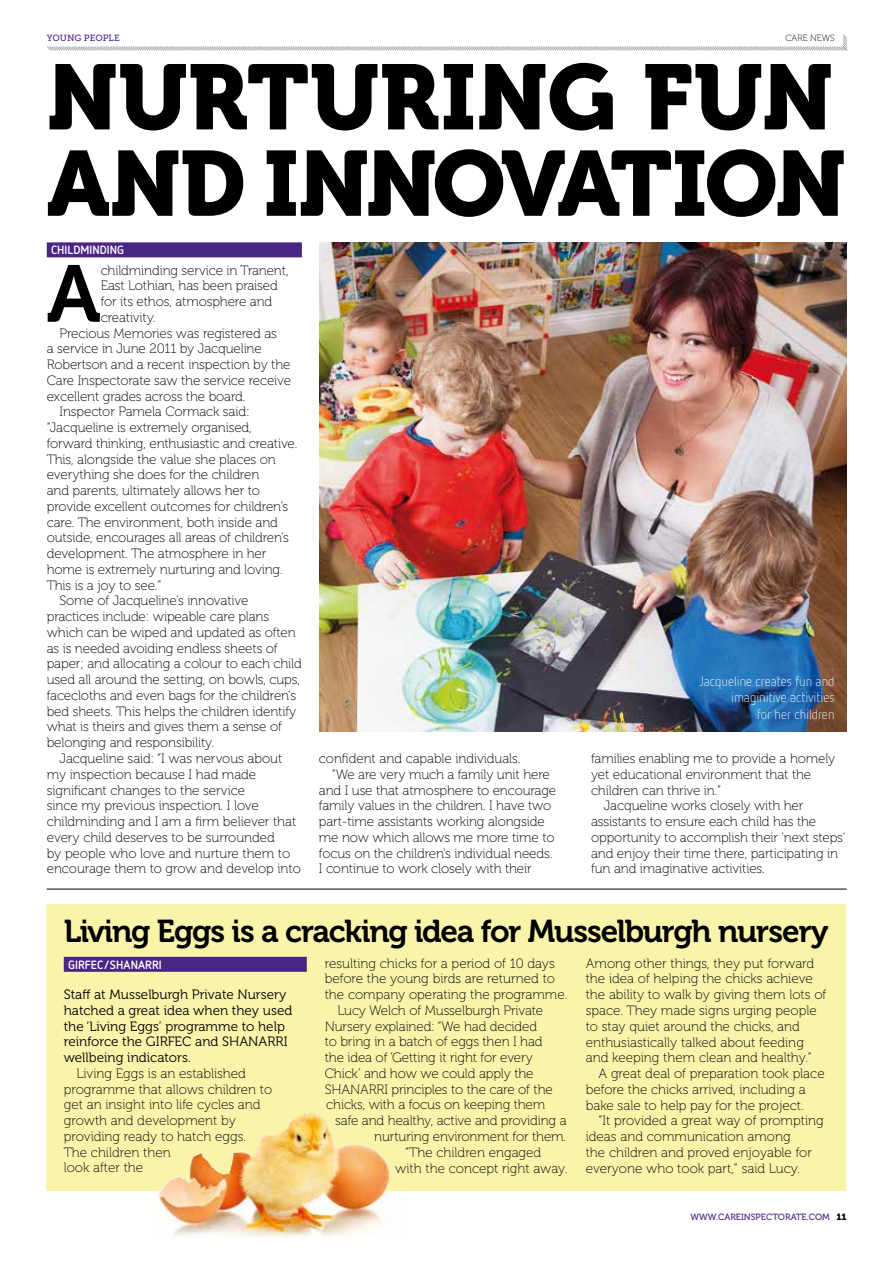
<style>
.page{position:relative;width:893px;height:1263px;background:#fff}
.page>*{position:absolute;margin:0;border:0;box-sizing:border-box;transform-origin:0 0}
.t1{font:91.5px/86.4px "Museo 900";letter-spacing:-.005em;color:#000}
.t2{font:80.1px "Museo 700";color:#000}
.t3{font:31.5px "Museo 700";letter-spacing:-.04em;color:#000}
.t4{font:13.5px/15.8px "Museo 100";letter-spacing:-.01em;color:#000}
.t5{font:13.5px/15.8px "Museo 300";color:#000}
.t6{font:300 13.5px/16.2px "Netto OT";color:#fff;text-align:right}
.t7{font:700 12px "Netto OT";letter-spacing:.01em;color:#fff}
.t8{font:9px "Museo 500";color:#4a2683}
.t9{font:9px "Museo Slab 500";color:#4a2683}
.t10{font:9px "Museo 100";color:#000}
.s1{font-family:"Museo 900";color:#000}
</style>
<div class="page">
<svg style="left:47px;top:34px;width:801px;height:17px"></svg>
<img style="left:158px;top:1191px;width:230px;height:46px">
<div style="left:47px;top:905px;width:799px;height:286px;background:#faf3aa"></div>
<div style="left:47px;top:242px;width:255px;height:15px;background:#4a2683"></div>
<img style="left:319px;top:242px;width:527px;height:489px">
<div style="left:64px;top:957px;width:243px;height:15px;background:#4a2683"></div>
<hr style="left:47px;top:889px;width:800px;height:1px;background:#000">
<img style="left:250px;top:1112px;width:61px;height:45px">
<p class="t9" style="left:47px;top:33px;width:74px">YOUNG PEOPLE</p>
<p class="t10" style="left:785px;top:33px;width:51px">CARE NEWS</p>
<h1 class="t1" style="left:47px;top:55px;width:801px">NURTURING FUN<br>AND INNOVATION</h1>
<p class="t7" style="left:51px;top:243px;width:74px">CHILDMINDING</p>
<h2 class="t2" style="left:47px;top:250px;width:55px">A</h2>
<p class="t4" style="left:101px;top:262px;width:189px">childminding service in Tranent,</p>
<p class="t4" style="left:101px;top:278px;width:179px">East Lothian, has been praised</p>
<p class="t4" style="left:101px;top:294px;width:173px">for its ethos, atmosphere and</p>
<p class="t4" style="left:101px;top:310px;width:56px">creativity.</p>
<p class="t4" style="left:60px;top:325px;width:219px">Precious Memories was registered as</p>
<p class="t4" style="left:47px;top:341px;width:217px">a service in June 2011 by Jacqueline</p>
<p class="t4" style="left:47px;top:357px;width:245px">Robertson and a recent inspection by the</p>
<p class="t4" style="left:47px;top:373px;width:246px">Care Inspectorate saw the service receive</p>
<p class="t4" style="left:47px;top:388px;width:200px">excellent grades across the board.</p>
<p class="t4" style="left:60px;top:404px;width:192px">Inspector Pamela Cormack said:</p>
<p class="t4" style="left:47px;top:420px;width:206px">“Jacqueline is extremely organised,</p>
<p class="t4" style="left:47px;top:436px;width:252px">forward thinking, enthusiastic and creative.</p>
<p class="t4" style="left:47px;top:451px;width:231px">This, alongside the value she places on</p>
<p class="t4" style="left:47px;top:467px;width:214px">everything she does for the children</p>
<p class="t4" style="left:47px;top:483px;width:215px">and parents, ultimately allows her to</p>
<p class="t4" style="left:47px;top:499px;width:243px">provide excellent outcomes for children’s</p>
<p class="t4" style="left:47px;top:514px;width:233px">care. The environment, both inside and</p>
<p class="t4" style="left:47px;top:530px;width:244px">outside, encourages all areas of children's</p>
<p class="t4" style="left:47px;top:546px;width:221px">development. The atmosphere in her</p>
<p class="t4" style="left:47px;top:562px;width:237px">home is extremely nurturing and loving.</p>
<p class="t4" style="left:47px;top:577px;width:116px">This is a joy to see.”</p>
<p class="t4" style="left:60px;top:593px;width:190px">Some of Jacqueline’s innovative</p>
<p class="t4" style="left:47px;top:609px;width:224px">practices include: wipeable care plans</p>
<p class="t4" style="left:47px;top:625px;width:250px">which can be wiped and updated as often</p>
<p class="t4" style="left:47px;top:640px;width:233px">as is needed avoiding endless sheets of</p>
<p class="t4" style="left:47px;top:656px;width:257px">paper; and allocating a colour to each child</p>
<p class="t4" style="left:47px;top:672px;width:255px">used all around the setting, on bowls, cups,</p>
<p class="t4" style="left:47px;top:688px;width:251px">facecloths and even bags for the children's</p>
<p class="t4" style="left:47px;top:703px;width:251px">bed sheets. This helps the children identify</p>
<p class="t4" style="left:47px;top:719px;width:237px">what is theirs and gives them a sense of</p>
<p class="t4" style="left:47px;top:735px;width:169px">belonging and responsibility.</p>
<p class="t4" style="left:60px;top:751px;width:224px">Jacqueline said: “I was nervous about</p>
<p class="t4" style="left:47px;top:766px;width:211px">my inspection because I had made</p>
<p class="t4" style="left:47px;top:782px;width:200px">significant changes to the service</p>
<p class="t4" style="left:47px;top:798px;width:214px">since my previous inspection. I love</p>
<p class="t4" style="left:47px;top:814px;width:251px">childminding and I am a firm believer that</p>
<p class="t4" style="left:47px;top:829px;width:230px">every child deserves to be surrounded</p>
<p class="t4" style="left:47px;top:845px;width:245px">by people who love and nurture them to</p>
<p class="t4" style="left:47px;top:861px;width:256px">encourage them to grow and develop into</p>
<p class="t4" style="left:319px;top:751px;width:203px">confident and capable individuals.</p>
<p class="t4" style="left:332px;top:766px;width:220px">“We are very much a family unit here</p>
<p class="t4" style="left:319px;top:782px;width:239px">and I use that atmosphere to encourage</p>
<p class="t4" style="left:319px;top:798px;width:234px">family values in the children. I have two</p>
<p class="t4" style="left:319px;top:814px;width:227px">part-time assistants working alongside</p>
<p class="t4" style="left:319px;top:830px;width:237px">me now which allows me more time to</p>
<p class="t4" style="left:319px;top:845px;width:235px">focus on the children's individual needs.</p>
<p class="t4" style="left:319px;top:861px;width:214px">I continue to work closely with their</p>
<p class="t6" style="left:699px;top:673px;width:137px">Jacqueline creates fun and imaginitive activities<br>for her children</p>
<p class="t4" style="left:591px;top:751px;width:246px">families enabling me to provide a homely</p>
<p class="t4" style="left:591px;top:767px;width:222px">yet educational environment that the</p>
<p class="t4" style="left:591px;top:782px;width:132px">children can thrive in.”</p>
<p class="t4" style="left:604px;top:798px;width:201px">Jacqueline works closely with her</p>
<p class="t4" style="left:591px;top:814px;width:227px">assistants to ensure each child has the</p>
<p class="t4" style="left:591px;top:830px;width:256px">opportunity to accomplish their 'next steps'</p>
<p class="t4" style="left:591px;top:845px;width:248px">and enjoy their time there, participating in</p>
<p class="t4" style="left:591px;top:861px;width:175px">fun and imaginative activities.</p>
<h3 class="t3" style="left:64px;top:913px;width:766px">Living Eggs is a cracking idea for Musselburgh nursery</h3>
<p class="t7" style="left:68px;top:957px;width:95px">GIRFEC/SHANARRI</p>
<p class="t5" style="left:64px;top:987px;width:230px">Staff at Musselburgh Private Nursery hatched a great idea when they used the ‘Living Eggs’ programme to help reinforce the GIRFEC and SHANARRI wellbeing indicators.</p>
<p class="t4" style="left:64px;top:1066px;width:210px;text-indent:13px">Living Eggs is an established programme that allows children to get an insight into life cycles and growth and development by providing ready to hatch eggs.<br>The children then<br>look after the</p>
<p class="t4" style="left:325px;top:955px;width:232px">resulting chicks for a period of 10 days</p>
<p class="t4" style="left:325px;top:971px;width:232px">before the young birds are returned to</p>
<p class="t4" style="left:325px;top:987px;width:244px">the company operating the programme.</p>
<p class="t4" style="left:338px;top:1003px;width:207px">Lucy Welch of Musselburgh Private</p>
<p class="t4" style="left:325px;top:1018px;width:214px">Nursery explained: “We had decided</p>
<p class="t4" style="left:325px;top:1034px;width:219px">to bring in a batch of eggs then I had</p>
<p class="t4" style="left:325px;top:1050px;width:210px">the idea of ‘Getting it right for every</p>
<p class="t4" style="left:325px;top:1066px;width:210px">Chick’ and how we could apply the</p>
<p class="t4" style="left:325px;top:1081px;width:230px">SHANARRI principles to the care of the</p>
<p class="t4" style="left:326px;top:1097px;width:221px">chicks, with a focus on keeping them</p>
<p class="t4" style="left:335px;top:1113px;width:233px">safe and healthy, active and providing a</p>
<p class="t4" style="left:374px;top:1129px;width:193px">nurturing environment for them.</p>
<p class="t4" style="left:405px;top:1144px;width:138px">“The children engaged</p>
<p class="t4" style="left:395px;top:1160px;width:174px">with the concept right away.</p>
<p class="t4" style="left:586px;top:955px;width:242px">Among other things, they put forward the idea of helping the chicks achieve the ability to walk by giving them lots of space. They made signs urging people to stay quiet around the chicks, and enthusiastically talked about feeding and keeping them clean and healthy.”</p>
<p class="t4" style="left:586px;top:1066px;width:240px;text-indent:13px">A great deal of preparation took place before the chicks arrived, including a bake sale to help pay for the project.</p>
<p class="t4" style="left:586px;top:1113px;width:240px;text-indent:13px">“It provided a great way of prompting ideas and communication among<br>the children and proved enjoyable for everyone who took part,” said Lucy.</p>
<p class="t8" style="left:690px;top:1212px;width:158px">WWW.CAREINSPECTORATE.COM <span class="s1">11</span></p>
</div>
